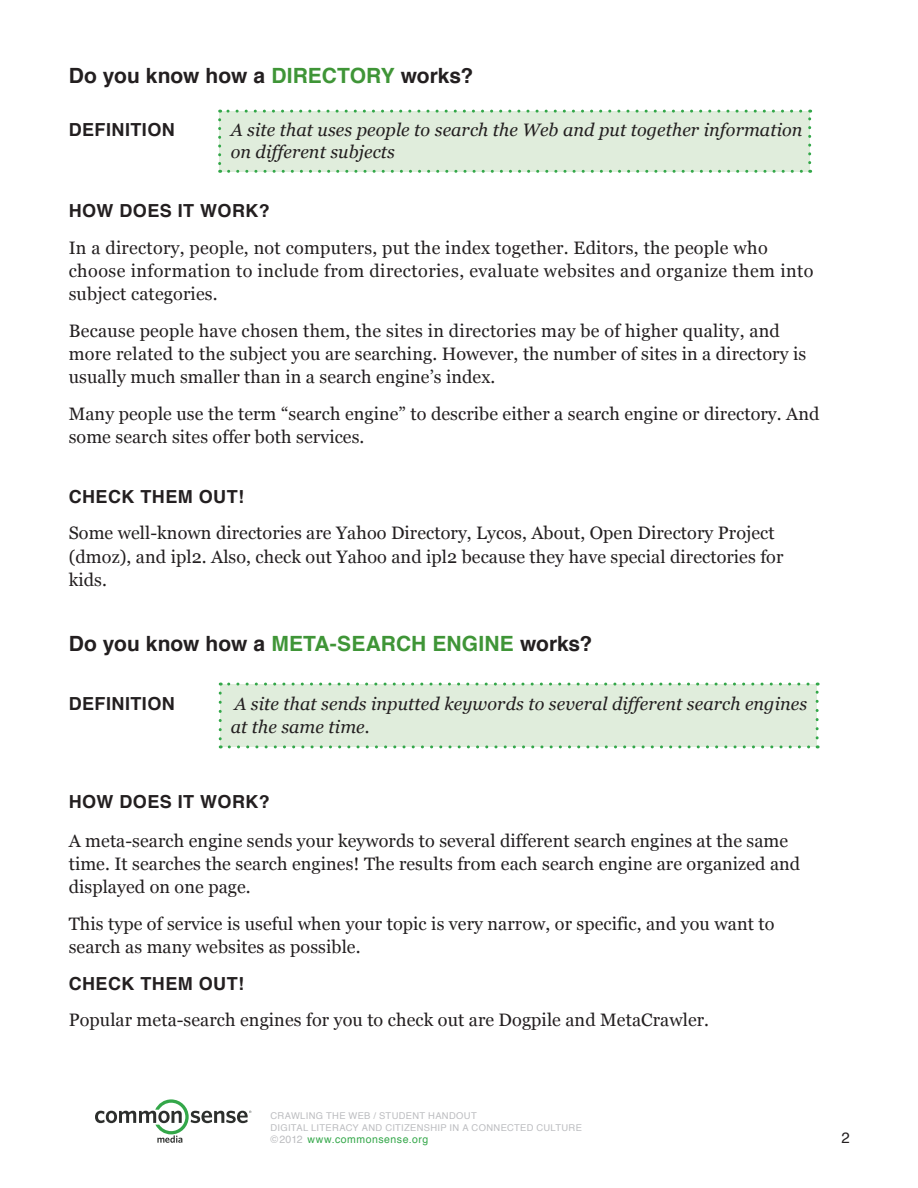
<style>
.page{position:relative;width:918px;height:1188px;background:#fff}
.page>*{position:absolute;margin:0;border:0;box-sizing:border-box;transform-origin:0 0}
.t1{font:700 21px "Helvetica";color:#231f20}
.t2{font:18px/23.2px "Georgia";letter-spacing:.005em;color:#231f20}
.t3{font:italic 18px/22.5px "Georgia";letter-spacing:.005em;color:#231f20}
.t4{font:700 18px "Helvetica";letter-spacing:.025em;color:#231f20}
.t5{font:15px "Helvetica";color:#231f20}
.t6{font:10.5px "Helvetica";letter-spacing:.045em;color:#33a749}
.t7{font:9.3px/12px "Helvetica";letter-spacing:.035em;color:#bcbdc0}
.s1{color:#3f9537}
.s2{color:#bcbdc0}
</style>
<div class="page">
<svg style="left:95px;top:1099px;width:156px;height:44px"></svg>
<div style="left:220px;top:684px;width:597px;height:63px;background:#e0eddc"></div>
<svg style="left:219px;top:693px;width:3px;height:55px"></svg>
<svg style="left:229px;top:745px;width:589px;height:3px"></svg>
<svg style="left:816px;top:683px;width:3px;height:55px"></svg>
<svg style="left:220px;top:683px;width:588px;height:3px"></svg>
<div style="left:220px;top:111px;width:590px;height:60px;background:#e0eddc"></div>
<svg style="left:218px;top:120px;width:3px;height:53px"></svg>
<svg style="left:229px;top:170px;width:582px;height:3px"></svg>
<svg style="left:808px;top:110px;width:3px;height:53px"></svg>
<svg style="left:220px;top:110px;width:581px;height:3px"></svg>
<p class="t1" style="left:69px;top:67px;width:406px">Do you know how a <span class="s1">DIRECTORY</span> works?</p>
<p class="t4" style="left:69px;top:122px;width:108px">DEFINITION</p>
<p class="t3" style="left:231px;top:118px;width:573px">A site that uses people to search the Web and put together information on different subjects</p>
<p class="t4" style="left:69px;top:203px;width:203px">HOW DOES IT WORK?</p>
<p class="t2" style="left:69px;top:236px;width:746px">In a directory, people, not computers, put the index together. Editors, the people who choose information to include from directories, evaluate websites and organize them into subject categories.</p>
<p class="t2" style="left:69px;top:319px;width:739px">Because people have chosen them, the sites in directories may be of higher quality, and more related to the subject you are searching. However, the number of sites in a directory is usually much smaller than in a search engine’s index.</p>
<p class="t2" style="left:69px;top:402px;width:752px">Many people use the term “search engine” to describe either a search engine or directory. And some search sites offer both services.</p>
<p class="t4" style="left:69px;top:489px;width:177px">CHECK THEM OUT!</p>
<p class="t2" style="left:69px;top:521px;width:716px">Some well-known directories are Yahoo Directory, Lycos, About, Open Directory Project (dmoz), and ipl2. Also, check out Yahoo and ipl2 because they have special directories for kids.</p>
<p class="t1" style="left:69px;top:635px;width:525px">Do you know how a <span class="s1">META-SEARCH ENGINE</span> works?</p>
<p class="t4" style="left:69px;top:696px;width:108px">DEFINITION</p>
<p class="t3" style="left:231px;top:693px;width:578px">A site that sends inputted keywords to several different search engines at the same time.</p>
<p class="t4" style="left:69px;top:794px;width:203px">HOW DOES IT WORK?</p>
<p class="t2" style="left:69px;top:829px;width:733px">A meta-search engine sends your keywords to several different search engines at the same time. It searches the search engines! The results from each search engine are organized and displayed on one page.</p>
<p class="t2" style="left:69px;top:912px;width:707px">This type of service is useful when your topic is very narrow, or specific, and you want to search as many websites as possible.</p>
<p class="t4" style="left:69px;top:976px;width:177px">CHECK THEM OUT!</p>
<p class="t2" style="left:69px;top:1008px;width:642px">Popular meta-search engines for you to check out are Dogpile and MetaCrawler.</p>
<p class="t7" style="left:271px;top:1110px;width:313px">CRAWLING THE WEB / STUDENT HANDOUT<br>DIGITAL LITERACY AND CITIZENSHIP IN A CONNECTED CULTURE</p>
<p class="t6" style="left:271px;top:1135px;width:159px"><span class="s2">©2012</span> www.commonsense.org</p>
<p class="t5" style="left:842px;top:1131px;width:10px">2</p>
</div>
